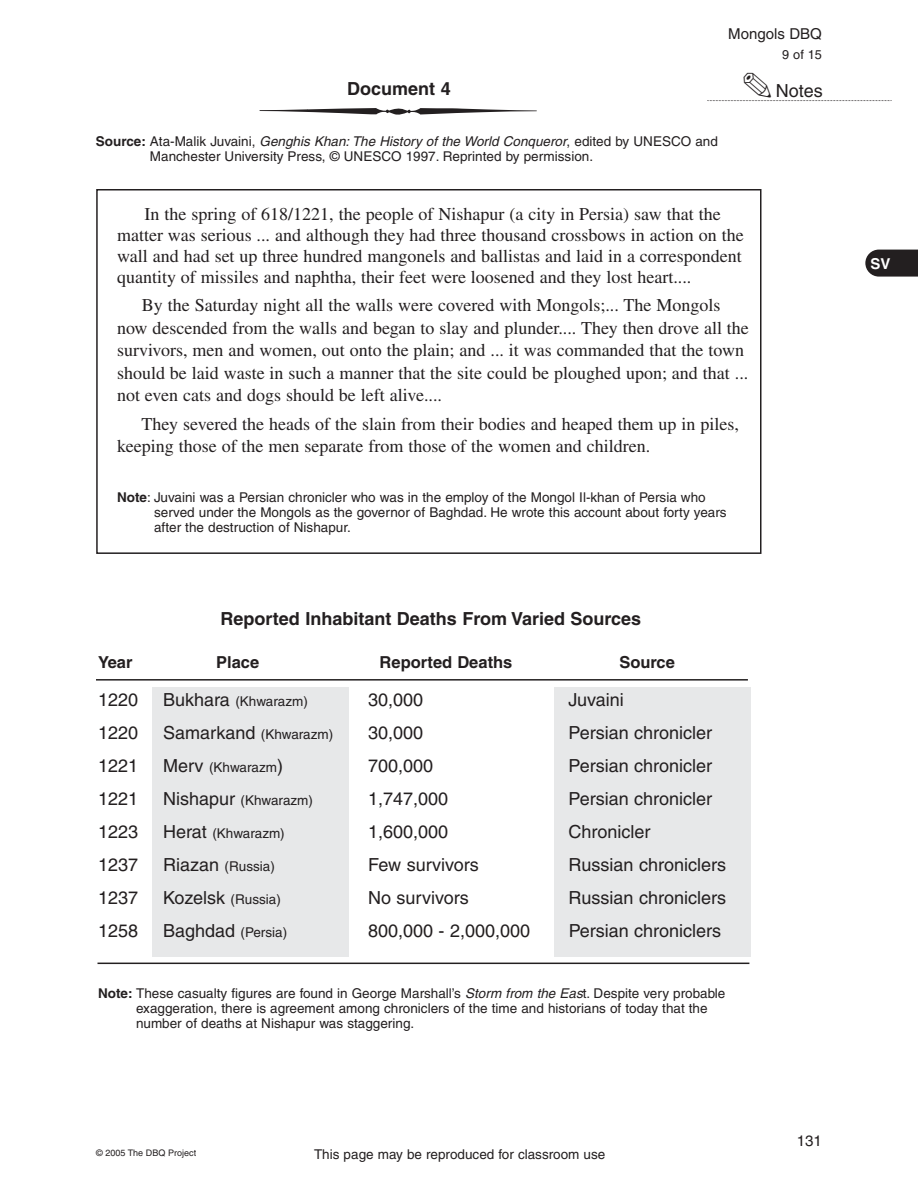
<style>
.page{position:relative;width:918px;height:1188px;background:#fff}
.page>*{position:absolute;margin:0;border:0;box-sizing:border-box;transform-origin:0 0}
.t1{font:18px/22.5px "Times";color:#231f20}
.t2{font:18px "Helvetica";color:#231f20}
.t3{font:700 18px "Helvetica";color:#231f20}
.t4{font:700 16.5px "Helvetica";color:#231f20}
.t5{font:15px "Helvetica";color:#231f20}
.t6{font:700 15px "Helvetica";color:#fff}
.t7{font:13.5px/15px "Helvetica";color:#231f20}
.t8{font:12.75px "Helvetica";color:#231f20}
.t9{font:9px "Helvetica";color:#231f20}
.s1{font-weight:700}
.s2{font-style:italic}
.s3{font-size:18px}
</style>
<div class="page">
<svg style="left:865px;top:250px;width:53px;height:27px"></svg>
<svg style="left:260px;top:108px;width:277px;height:7px"></svg>
<div style="left:152px;top:688px;width:196px;height:269px;background:#e7e8e9"></div>
<div style="left:554px;top:687px;width:196px;height:270px;background:#e7e8e9"></div>
<hr style="left:96px;top:679px;width:652px;height:2px;background:#231f20">
<hr style="left:98px;top:963px;width:651px;height:1px;background:#231f20">
<div style="left:96px;top:189px;width:666px;height:365px;border:2px solid #231f20"></div>
<svg style="left:707px;top:100px;width:185px;height:1px"></svg>
<p class="t5" style="left:728px;top:25px;width:95px">Mongols DBQ</p>
<p class="t8" style="left:782px;top:48px;width:41px">9 of 15</p>
<p class="t3" style="left:347px;top:78px;width:105px">Document 4</p>
<p class="t2" style="left:776px;top:80px;width:49px">Notes</p>
<p class="t7" style="left:150px;top:134px;width:569px;text-indent:-54px"><span class="s1">Source:</span> Ata-Malik Juvaini, <span class="s2">Genghis Khan: The History of the World Conqueror</span>, edited by UNESCO and<br>Manchester University Press, © UNESCO 1997. Reprinted by permission.</p>
<p class="t1" style="left:117px;top:203px;width:628px;line-height:21px;text-indent:28px">In the spring of 618/1221, the people of Nishapur (a city in Persia) saw that the matter was serious ... and although they had three thousand crossbows in action on the wall and had set up three hundred mangonels and ballistas and laid in a correspondent quantity of missiles and naphtha, their feet were loosened and they lost heart....</p>
<p class="t1" style="left:117px;top:294px;width:633px;text-indent:25px">By the Saturday night all the walls were covered with Mongols;... The Mongols now descended from the walls and began to slay and plunder.... They then drove all the survivors, men and women, out onto the plain; and ... it was commanded that the town should be laid waste in such a manner that the site could be ploughed upon; and that ... not even cats and dogs should be left alive....</p>
<p class="t1" style="left:117px;top:412px;width:623px;text-indent:24px">They severed the heads of the slain from their bodies and heaped them up in piles, keeping those of the men separate from those of the women and children.</p>
<p class="t7" style="left:154px;top:489px;width:574px;text-indent:-37px"><span class="s1">Note</span>: Juvaini was a Persian chronicler who was in the employ of the Mongol Il-khan of Persia who served under the Mongols as the governor of Baghdad. He wrote this account about forty years after the destruction of Nishapur.</p>
<p class="t3" style="left:221px;top:608px;width:422px">Reported Inhabitant Deaths From Varied Sources</p>
<p class="t4" style="left:98px;top:652px;width:36px">Year</p>
<p class="t4" style="left:216px;top:652px;width:45px">Place</p>
<p class="t4" style="left:380px;top:652px;width:134px">Reported Deaths</p>
<p class="t4" style="left:619px;top:652px;width:57px">Source</p>
<p class="t2" style="left:98px;top:689px;width:42px">1220</p>
<p class="t7" style="left:163px;top:693px;width:146px"><span class="s3">Bukhara</span> (Khwarazm)</p>
<p class="t2" style="left:368px;top:689px;width:57px">30,000</p>
<p class="t2" style="left:569px;top:689px;width:57px">Juvaini</p>
<p class="t2" style="left:98px;top:722px;width:42px">1220</p>
<p class="t7" style="left:163px;top:726px;width:172px"><span class="s3">Samarkand</span> (Khwarazm)</p>
<p class="t2" style="left:368px;top:722px;width:57px">30,000</p>
<p class="t2" style="left:569px;top:722px;width:145px">Persian chronicler</p>
<p class="t2" style="left:98px;top:755px;width:42px">1221</p>
<p class="t7" style="left:163px;top:759px;width:121px"><span class="s3">Merv</span> (Khwarazm<span class="s3">)</span></p>
<p class="t2" style="left:368px;top:755px;width:67px">700,000</p>
<p class="t2" style="left:569px;top:755px;width:145px">Persian chronicler</p>
<p class="t2" style="left:98px;top:788px;width:42px">1221</p>
<p class="t7" style="left:163px;top:792px;width:151px"><span class="s3">Nishapur</span> (Khwarazm)</p>
<p class="t2" style="left:368px;top:788px;width:82px">1,747,000</p>
<p class="t2" style="left:569px;top:788px;width:145px">Persian chronicler</p>
<p class="t2" style="left:98px;top:821px;width:42px">1223</p>
<p class="t7" style="left:163px;top:825px;width:123px"><span class="s3">Herat</span> (Khwarazm)</p>
<p class="t2" style="left:368px;top:821px;width:82px">1,600,000</p>
<p class="t2" style="left:569px;top:821px;width:84px">Chronicler</p>
<p class="t2" style="left:98px;top:854px;width:42px">1237</p>
<p class="t7" style="left:163px;top:858px;width:113px"><span class="s3">Riazan</span> (Russia)</p>
<p class="t2" style="left:368px;top:854px;width:112px">Few survivors</p>
<p class="t2" style="left:569px;top:854px;width:159px">Russian chroniclers</p>
<p class="t2" style="left:98px;top:887px;width:42px">1237</p>
<p class="t7" style="left:163px;top:891px;width:119px"><span class="s3">Kozelsk</span> (Russia)</p>
<p class="t2" style="left:368px;top:887px;width:102px">No survivors</p>
<p class="t2" style="left:569px;top:887px;width:159px">Russian chroniclers</p>
<p class="t2" style="left:98px;top:920px;width:42px">1258</p>
<p class="t7" style="left:163px;top:924px;width:126px"><span class="s3">Baghdad</span> (Persia)</p>
<p class="t2" style="left:368px;top:920px;width:164px">800,000 - 2,000,000</p>
<p class="t2" style="left:569px;top:920px;width:154px">Persian chroniclers</p>
<p class="t7" style="left:136px;top:986px;width:591px;text-indent:-38px"><span class="s1">Note:</span> These casualty figures are found in George Marshall’s <span class="s2">Storm from the Eas</span>t. Despite very probable exaggeration, there is agreement among chroniclers of the time and historians of today that the number of deaths at Nishapur was staggering.</p>
<p class="t9" style="left:96px;top:1148px;width:102px">© 2005 The DBQ Project</p>
<p class="t7" style="left:314px;top:1147px;width:293px">This page may be reproduced for classroom use</p>
<p class="t5" style="left:797px;top:1132px;width:27px">131</p>
<p class="t6" style="left:871px;top:254px;width:22px">SV</p>
</div>
